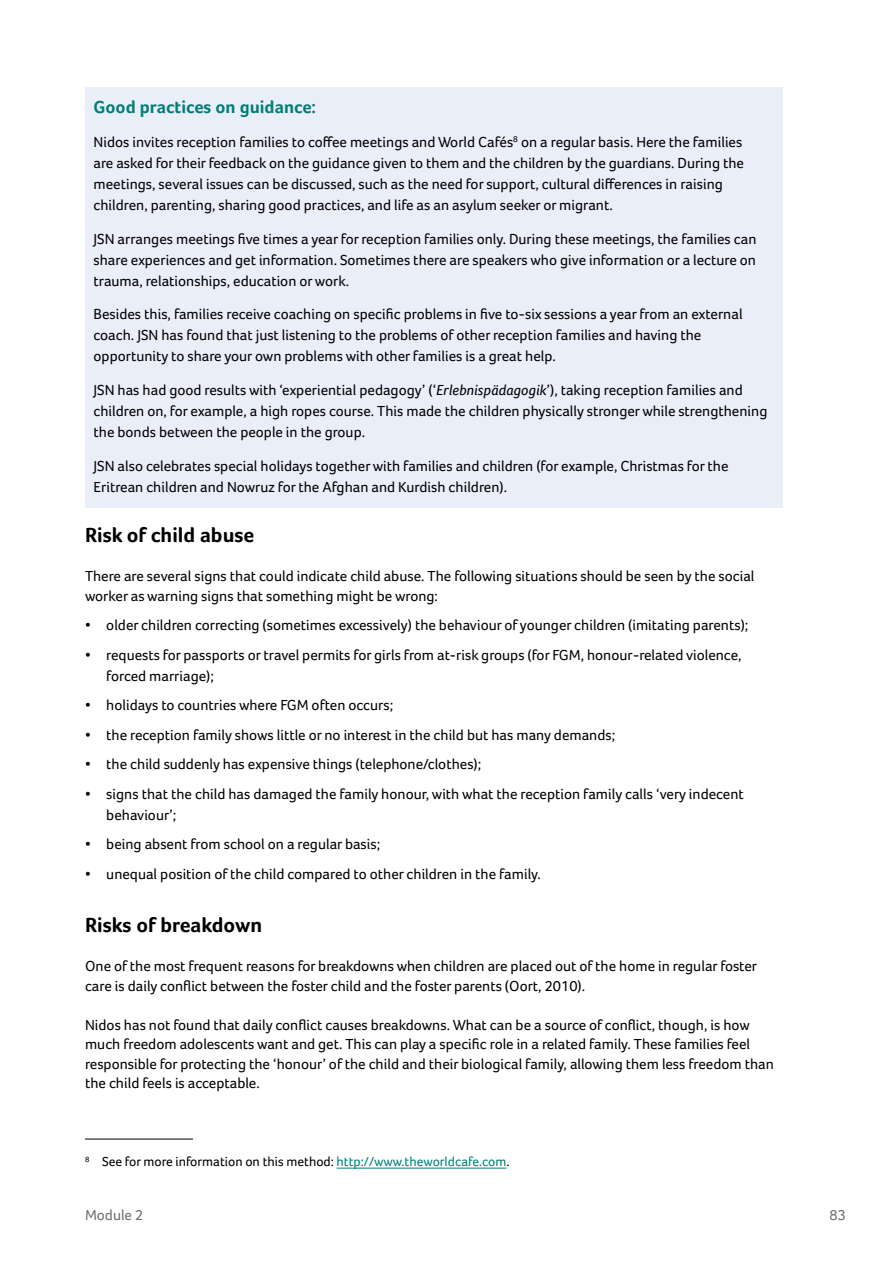
<style>
.page{position:relative;width:893px;height:1263px;background:#fff}
.page>*{position:absolute;margin:0;border:0;box-sizing:border-box;transform-origin:0 0}
.t1{font:700 21px "Foco";color:#000}
.t2{font:700 18px "Foco";color:#007e75}
.t3{font:15px/21px "Foco";color:#000}
.t4{font:15px "Foco";color:#706f6f}
.t5{font:13.5px "Foco";color:#000}
.s1{font-style:italic}
.s2{color:#007e75}
</style>
<div class="page">
<div style="left:85px;top:87px;width:697px;height:43px;background:#eaeef9"></div>
<div style="left:85px;top:123px;width:697px;height:103px;background:#eaeef9"></div>
<div style="left:85px;top:220px;width:697px;height:82px;background:#eaeef9"></div>
<div style="left:85px;top:296px;width:697px;height:81px;background:#eaeef9"></div>
<div style="left:85px;top:372px;width:697px;height:81px;background:#eaeef9"></div>
<div style="left:85px;top:447px;width:697px;height:61px;background:#eaeef9"></div>
<hr style="left:85px;top:1139px;width:108px;height:1px;background:#000">
<hr style="left:337px;top:1168px;width:170px;height:1px;background:#007e75">
<p class="t2" style="left:94px;top:96px;width:224px">Good practices on guidance:</p>
<p class="t3" style="left:94px;top:131px;width:652px">Nidos invites reception families to coffee meetings and World Cafés<sup>8</sup> on a regular basis. Here the families are asked for their feedback on the guidance given to them and the children by the guardians. During the meetings, several issues can be discussed, such as the need for support, cultural differences in raising children, parenting, sharing good practices, and life as an asylum seeker or migrant.</p>
<p class="t3" style="left:94px;top:228px;width:664px;text-align:justify">JSN arranges meetings five times a year for reception families only. During these meetings, the families can share experiences and get information. Sometimes there are speakers who give information or a lecture on trauma, relationships, education or work.</p>
<p class="t3" style="left:94px;top:304px;width:651px">Besides this, families receive coaching on specific problems in five to-six sessions a year from an external coach. JSN has found that just listening to the problems of other reception families and having the opportunity to share your own problems with other families is a great help.</p>
<p class="t3" style="left:94px;top:379px;width:675px">JSN has had good results with ‘experiential pedagogy’ (‘<span class="s1">Erlebnispädagogik</span>’), taking reception families and children on, for example, a high ropes course. This made the children physically stronger while strengthening the bonds between the people in the group.</p>
<p class="t3" style="left:94px;top:455px;width:636px">JSN also celebrates special holidays together with families and children (for example, Christmas for the<br>Eritrean children and Nowruz for the Afghan and Kurdish children).</p>
<h1 class="t1" style="left:85px;top:523px;width:171px">Risk of child abuse</h1>
<p class="t3" style="left:85px;top:566px;width:671px;line-height:19.5px">There are several signs that could indicate child abuse. The following situations should be seen by the social worker as warning signs that something might be wrong:</p>
<p class="t3" style="left:85px;top:614px;width:665px">• older children correcting (sometimes excessively) the behaviour of younger children (imitating parents);</p>
<p class="t3" style="left:106px;top:644px;width:637px;text-indent:-21px">• requests for passports or travel permits for girls from at-risk groups (for FGM, honour-related violence, forced marriage);</p>
<p class="t3" style="left:85px;top:694px;width:310px">• holidays to countries where FGM often occurs;</p>
<p class="t3" style="left:85px;top:724px;width:532px">• the reception family shows little or no interest in the child but has many demands;</p>
<p class="t3" style="left:85px;top:753px;width:398px">• the child suddenly has expensive things (telephone/clothes);</p>
<p class="t3" style="left:106px;top:783px;width:639px;text-indent:-21px">• signs that the child has damaged the family honour, with what the reception family calls ‘very indecent behaviour’;</p>
<p class="t3" style="left:85px;top:833px;width:297px">• being absent from school on a regular basis;</p>
<p class="t3" style="left:85px;top:863px;width:457px">• unequal position of the child compared to other children in the family.</p>
<h1 class="t1" style="left:85px;top:913px;width:179px">Risks of breakdown</h1>
<p class="t3" style="left:85px;top:956px;width:674px;line-height:19.5px">One of the most frequent reasons for breakdowns when children are placed out of the home in regular foster care is daily conflict between the foster child and the foster parents (Oort, 2010).</p>
<p class="t3" style="left:85px;top:1015px;width:690px;line-height:19.5px">Nidos has not found that daily conflict causes breakdowns. What can be a source of conflict, though, is how much freedom adolescents want and get. This can play a specific role in a related family. These families feel responsible for protecting the ‘honour’ of the child and their biological family, allowing them less freedom than the child feels is acceptable.</p>
<p class="t5" style="left:85px;top:1154px;width:426px"><sup>8</sup> See for more information on this method: <span class="s2">http://www.theworldcafe.com</span>.</p>
<p class="t4" style="left:85px;top:1206px;width:60px">Module 2</p>
<p class="t4" style="left:829px;top:1206px;width:18px">83</p>
</div>
